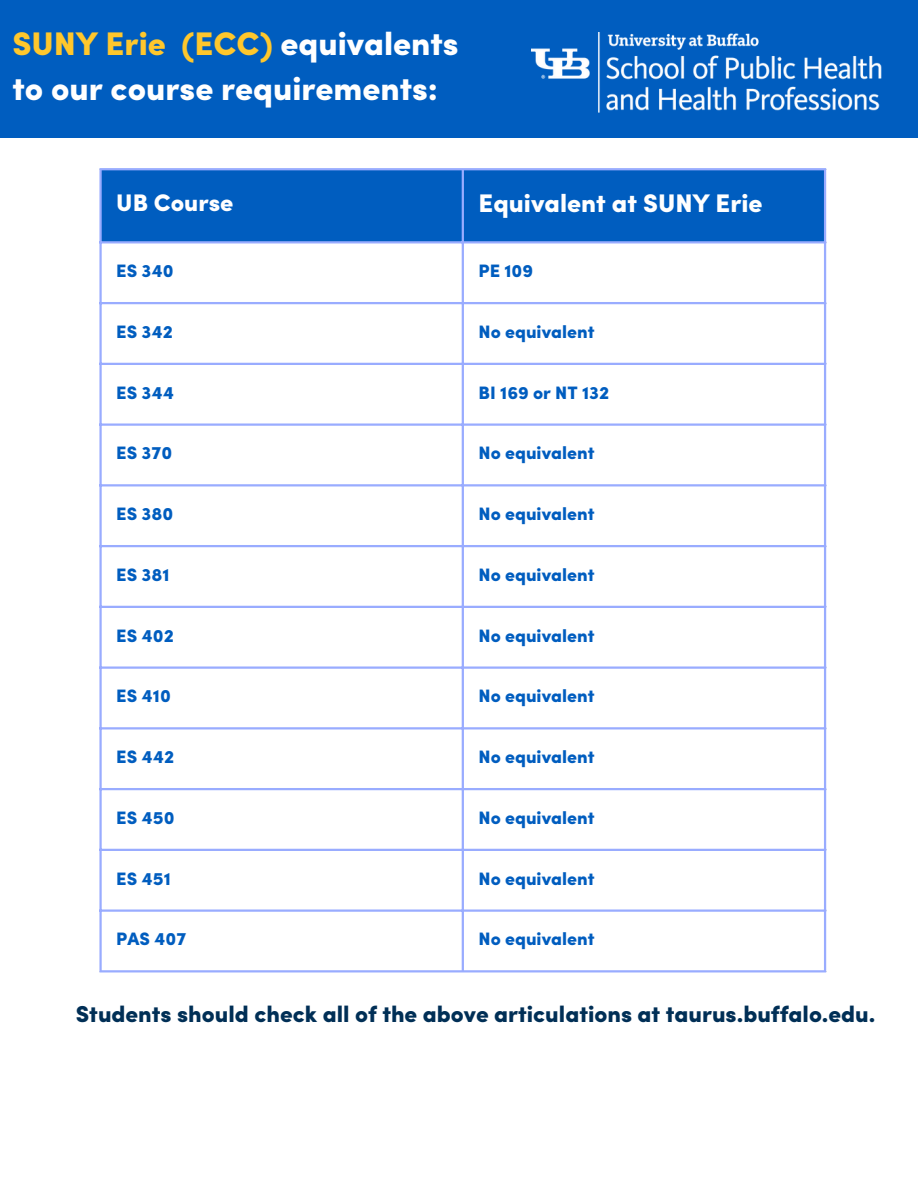
<style>
.page{position:relative;width:918px;height:1188px;background:#fff}
.page>*{position:absolute;margin:0;border:0;box-sizing:border-box;transform-origin:0 0}
.t1{font:900 32.7px/45px "Sofia Pro";color:#fff}
.t2{font:900 25.5px "Sofia Pro";color:#fff}
.t3{font:900 24px "Sofia Pro";color:#fff}
.t4{font:900 23.1px "Sofia Pro";color:#002f56}
.t5{font:900 18px "Sofia Pro";color:#005dbf}
.s1{color:#ffc72c}
</style>
<div class="page">
<div style="left:0;top:0;width:918px;height:138px;background:#005dbf"></div>
<img style="left:531px;top:33px;width:350px;height:80px">
<div style="left:102px;top:170px;width:722px;height:71px;background:#005dbf"></div>
<hr style="left:99px;top:170px;width:3px;height:800px;background:#99acff">
<hr style="left:462px;top:170px;width:2px;height:800px;background:#99acff">
<hr style="left:824px;top:170px;width:2px;height:800px;background:#99acff">
<hr style="left:99px;top:168px;width:727px;height:2px;background:#99acff">
<hr style="left:99px;top:241px;width:727px;height:2px;background:#99acff">
<hr style="left:99px;top:302px;width:727px;height:2px;background:#99acff">
<hr style="left:99px;top:363px;width:727px;height:2px;background:#99acff">
<hr style="left:99px;top:423px;width:727px;height:3px;background:#99acff">
<hr style="left:99px;top:484px;width:727px;height:2px;background:#99acff">
<hr style="left:99px;top:545px;width:727px;height:2px;background:#99acff">
<hr style="left:99px;top:606px;width:727px;height:2px;background:#99acff">
<hr style="left:99px;top:666px;width:727px;height:3px;background:#99acff">
<hr style="left:99px;top:727px;width:727px;height:2px;background:#99acff">
<hr style="left:99px;top:788px;width:727px;height:2px;background:#99acff">
<hr style="left:99px;top:849px;width:727px;height:2px;background:#99acff">
<hr style="left:99px;top:909px;width:727px;height:3px;background:#99acff">
<hr style="left:99px;top:970px;width:727px;height:2px;background:#99acff">
<h1 class="t1" style="left:12px;top:24px;width:448px"><span class="s1">SUNY Erie (ECC)</span> equivalents to our course requirements:</h1>
<p class="t3" style="left:116px;top:193px;width:119px">UB Course</p>
<p class="t2" style="left:479px;top:193px;width:285px">Equivalent at SUNY Erie</p>
<p class="t5" style="left:116px;top:264px;width:59px">ES 340</p>
<p class="t5" style="left:479px;top:264px;width:56px">PE 109</p>
<p class="t5" style="left:116px;top:324px;width:58px">ES 342</p>
<p class="t5" style="left:479px;top:324px;width:117px">No equivalent</p>
<p class="t5" style="left:116px;top:385px;width:59px">ES 344</p>
<p class="t5" style="left:479px;top:385px;width:132px">BI 169 or NT 132</p>
<p class="t5" style="left:116px;top:446px;width:57px">ES 370</p>
<p class="t5" style="left:479px;top:446px;width:117px">No equivalent</p>
<p class="t5" style="left:116px;top:507px;width:59px">ES 380</p>
<p class="t5" style="left:479px;top:507px;width:117px">No equivalent</p>
<p class="t5" style="left:116px;top:567px;width:55px">ES 381</p>
<p class="t5" style="left:479px;top:567px;width:117px">No equivalent</p>
<p class="t5" style="left:116px;top:628px;width:59px">ES 402</p>
<p class="t5" style="left:479px;top:628px;width:117px">No equivalent</p>
<p class="t5" style="left:116px;top:689px;width:56px">ES 410</p>
<p class="t5" style="left:479px;top:689px;width:117px">No equivalent</p>
<p class="t5" style="left:116px;top:750px;width:60px">ES 442</p>
<p class="t5" style="left:479px;top:750px;width:117px">No equivalent</p>
<p class="t5" style="left:116px;top:810px;width:60px">ES 450</p>
<p class="t5" style="left:479px;top:810px;width:117px">No equivalent</p>
<p class="t5" style="left:116px;top:871px;width:56px">ES 451</p>
<p class="t5" style="left:479px;top:871px;width:117px">No equivalent</p>
<p class="t5" style="left:116px;top:932px;width:72px">PAS 407</p>
<p class="t5" style="left:479px;top:932px;width:117px">No equivalent</p>
<p class="t4" style="left:76px;top:1005px;width:801px">Students should check all of the above articulations at taurus.buffalo.edu.</p>
</div>
